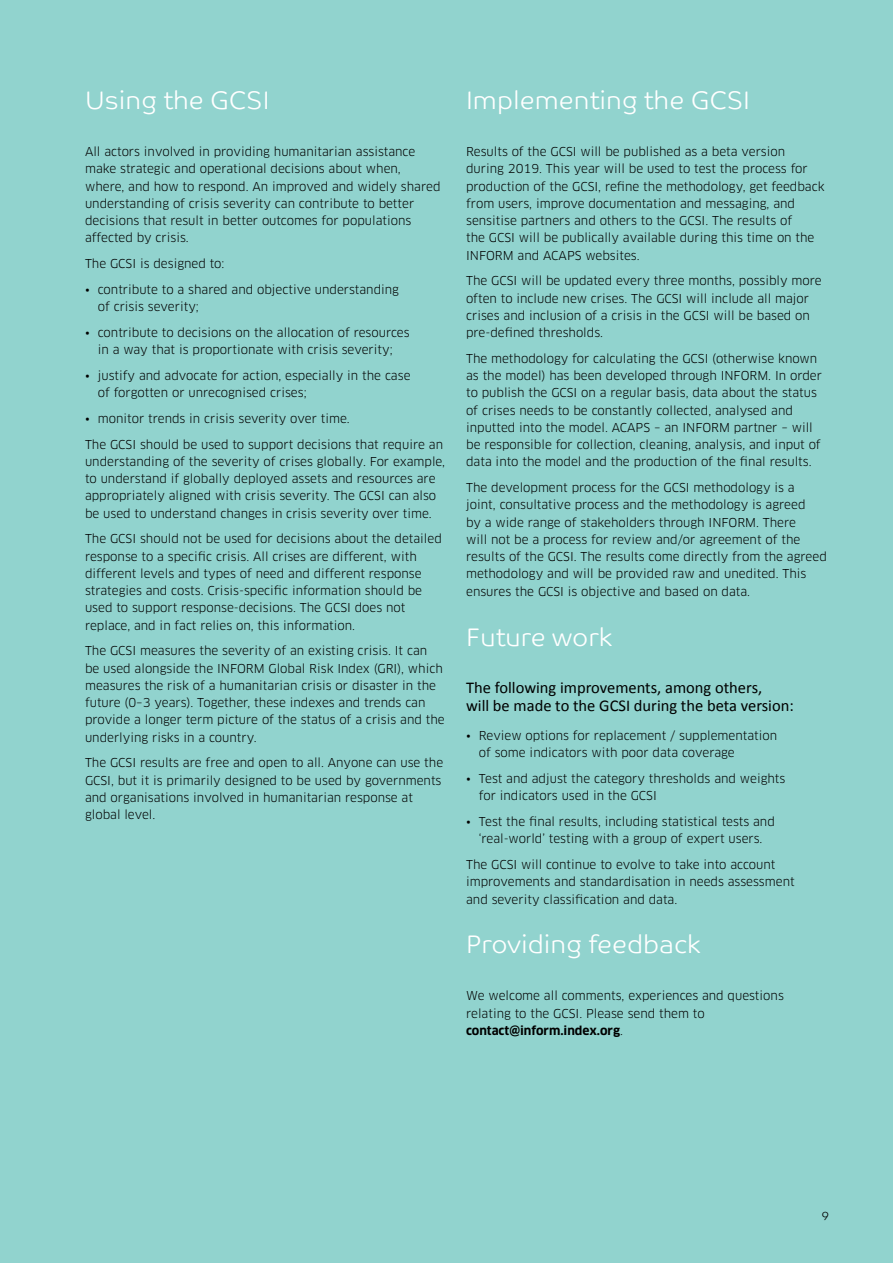
<style>
.page{position:relative;width:893px;height:1263px;background:#91d3ce}
.page>*{position:absolute;margin:0;border:0;box-sizing:border-box;transform-origin:0 0}
.t1{font:300 25.5px "Co Text";color:#fff}
.t2{font:16.5px/17.9px "Calibri";color:#000}
.t3{font:12px/17.2px "Clan OT";color:#000}
.t4{font:300 12px "Co Text";color:#000}
.s1{font-weight:700}
</style>
<div class="page">
<h1 class="t1" style="left:85px;top:85px;width:186px">Using the GCSI</h1>
<p class="t3" style="left:85px;top:143px;width:357px">All actors involved in providing humanitarian assistance make strategic and operational decisions about when, where, and how to respond. An improved and widely shared understanding of crisis severity can contribute to better decisions that result in better outcomes for populations affected by crisis.</p>
<p class="t3" style="left:85px;top:255px;width:141px">The GCSI is designed to:</p>
<p class="t3" style="left:98px;top:281px;width:303px;text-indent:-13px">• contribute to a shared and objective understanding of crisis severity;</p>
<p class="t3" style="left:85px;top:324px;width:326px;text-align:center">• contribute to decisions on the allocation of resources in a way that is proportionate with crisis severity;</p>
<p class="t3" style="left:98px;top:367px;width:314px;text-indent:-13px">• justify and advocate for action, especially in the case of forgotten or unrecognised crises;</p>
<p class="t3" style="left:85px;top:406px;width:359px;line-height:25.8px">• monitor trends in crisis severity over time.<br>The GCSI should be used to support decisions that require an</p>
<p class="t3" style="left:85px;top:453px;width:362px">understanding of the severity of crises globally. For example, to understand if globally deployed assets and resources are appropriately aligned with crisis severity. The GCSI can also be used to understand changes in crisis severity over time.</p>
<p class="t3" style="left:85px;top:530px;width:358px">The GCSI should not be used for decisions about the detailed response to a specific crisis. All crises are different, with different levels and types of need and different response strategies and costs. Crisis-specific information should be used to support response-decisions. The GCSI does not replace, and in fact relies on, this information.</p>
<p class="t3" style="left:85px;top:642px;width:361px">The GCSI measures the severity of an existing crisis. It can<br>be used alongside the INFORM Global Risk Index (GRI), which measures the risk of a humanitarian crisis or disaster in the future (0–3 years). Together, these indexes and trends can provide a longer term picture of the status of a crisis and the underlying risks in a country.</p>
<p class="t3" style="left:85px;top:754px;width:360px">The GCSI results are free and open to all. Anyone can use the GCSI, but it is primarily designed to be used by governments and organisations involved in humanitarian response at global level.</p>
<h1 class="t1" style="left:466px;top:85px;width:285px">Implementing the GCSI</h1>
<p class="t3" style="left:466px;top:143px;width:360px">Results of the GCSI will be published as a beta version during 2019. This year will be used to test the process for production of the GCSI, refine the methodology, get feedback from users, improve documentation and messaging, and sensitise partners and others to the GCSI. The results of<br>the GCSI will be publically available during this time on the INFORM and ACAPS websites.</p>
<p class="t3" style="left:466px;top:272px;width:357px">The GCSI will be updated every three months, possibly more often to include new crises. The GCSI will include all major crises and inclusion of a crisis in the GCSI will be based on pre-defined thresholds.</p>
<p class="t3" style="left:466px;top:350px;width:357px">The methodology for calculating the GCSI (otherwise known as the model) has been developed through INFORM. In order to publish the GCSI on a regular basis, data about the status of crises needs to be constantly collected, analysed and inputted into the model. ACAPS – an INFORM partner – will be responsible for collection, cleaning, analysis, and input of data into the model and the production of the final results.</p>
<p class="t3" style="left:466px;top:479px;width:362px">The development process for the GCSI methodology is a joint, consultative process and the methodology is agreed<br>by a wide range of stakeholders through INFORM. There<br>will not be a process for review and/or agreement of the results of the GCSI. The results come directly from the agreed methodology and will be provided raw and unedited. This ensures the GCSI is objective and based on data.</p>
<h1 class="t1" style="left:466px;top:622px;width:148px">Future work</h1>
<h2 class="t2" style="left:466px;top:679px;width:329px">The following improvements, among others,<br>will be made to the GCSI during the beta version:</h2>
<p class="t3" style="left:479px;top:727px;width:300px;text-indent:-13px">• Review options for replacement / supplementation of some indicators with poor data coverage</p>
<p class="t3" style="left:479px;top:770px;width:308px;text-indent:-13px">• Test and adjust the category thresholds and weights for indicators used in the GCSI</p>
<p class="t3" style="left:466px;top:813px;width:310px;text-align:center">• Test the final results, including statistical tests and ‘real-world’ testing with a group of expert users.</p>
<p class="t3" style="left:466px;top:856px;width:330px">The GCSI will continue to evolve to take into account improvements and standardisation in needs assessment and severity classification and data.</p>
<h1 class="t1" style="left:466px;top:930px;width:236px">Providing feedback</h1>
<p class="t3" style="left:466px;top:987px;width:319px">We welcome all comments, experiences and questions relating to the GCSI. Please send them to <span class="s1">contact@inform.index.org</span>.</p>
<p class="t4" style="left:821px;top:1208px;width:9px">9</p>
</div>
